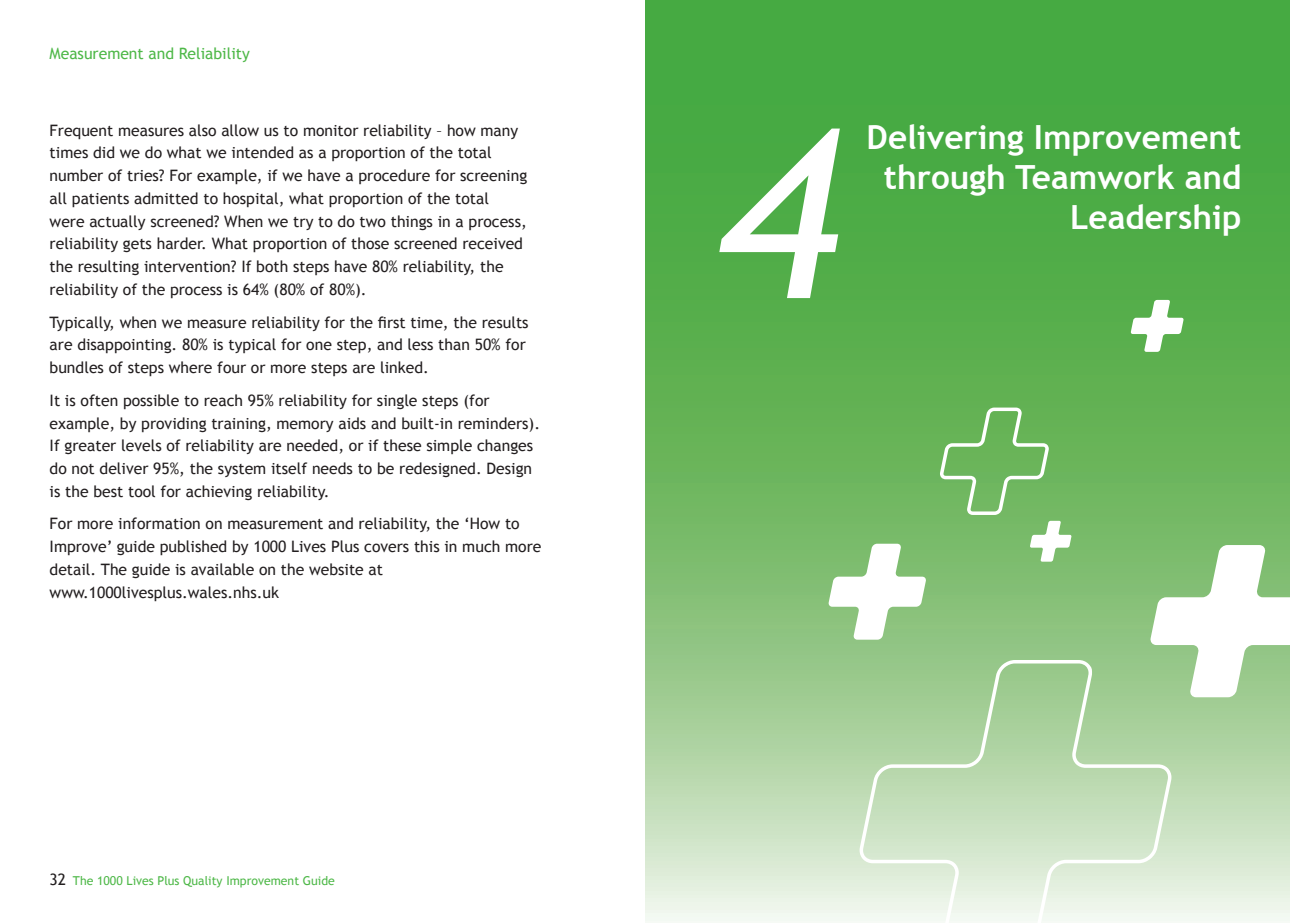
<style>
.page{position:relative;width:1290px;height:923px;background:#fff}
.page>*{position:absolute;margin:0;border:0;box-sizing:border-box;transform-origin:0 0}
.t1{font:italic 235.9px "Trebuchet MS";color:#fff}
.t2{font:700 33.25px/40.2px "Trebuchet MS";color:#fff;text-align:right}
.t3{font:15.75px/22.8px "Trebuchet MS";color:#231f20}
.t4{font:15.75px "Trebuchet MS";color:#4eb848}
.t5{font:12.25px "Trebuchet MS";color:#4eb848}
.s1{font-size:15.75px;color:#231f20}
</style>
<div class="page">
<svg style="left:645px;top:0;width:645px;height:921px;background:#6db864"></svg>
<svg style="left:828px;top:544px;width:98px;height:95px"></svg>
<svg style="left:1150px;top:545px;width:140px;height:152px"></svg>
<svg style="left:1130px;top:300px;width:54px;height:52px"></svg>
<svg style="left:1030px;top:521px;width:41px;height:40px"></svg>
<svg style="left:859px;top:660px;width:312px;height:261px;background:#c2ddb9"></svg>
<svg style="left:940px;top:407px;width:109px;height:108px;background:#7bbd6d"></svg>
<p class="t4" style="left:50px;top:44px;width:202px">Measurement and Reliability</p>
<p class="t3" style="left:50px;top:119px;width:479px">Frequent measures also allow us to monitor reliability – how many times did we do what we intended as a proportion of the total number of tries? For example, if we have a procedure for screening all patients admitted to hospital, what proportion of the total were actually screened? When we try to do two things in a process, reliability gets harder. What proportion of those screened received the resulting intervention? If both steps have 80% reliability, the reliability of the process is 64% (80% of 80%).</p>
<p class="t3" style="left:50px;top:311px;width:480px">Typically, when we measure reliability for the first time, the results are disappointing. 80% is typical for one step, and less than 50% for bundles of steps where four or more steps are linked.</p>
<p class="t3" style="left:50px;top:389px;width:492px">It is often possible to reach 95% reliability for single steps (for example, by providing training, memory aids and built-in reminders).<br>If greater levels of reliability are needed, or if these simple changes do not deliver 95%, the system itself needs to be redesigned. Design is the best tool for achieving reliability.</p>
<p class="t3" style="left:50px;top:513px;width:493px">For more information on measurement and reliability, the ‘How to Improve’ guide published by 1000 Lives Plus covers this in much more detail. The guide is available on the website at www.1000livesplus.wales.nhs.uk</p>
<p class="t5" style="left:50px;top:873px;width:287px"><span class="s1">32</span> The 1000 Lives Plus Quality Improvement Guide</p>
<h1 class="t1" style="left:716px;top:75px;width:125px">4</h1>
<h2 class="t2" style="left:866px;top:117px;width:376px">Delivering Improvement through Teamwork and<br>Leadership</h2>
</div>
